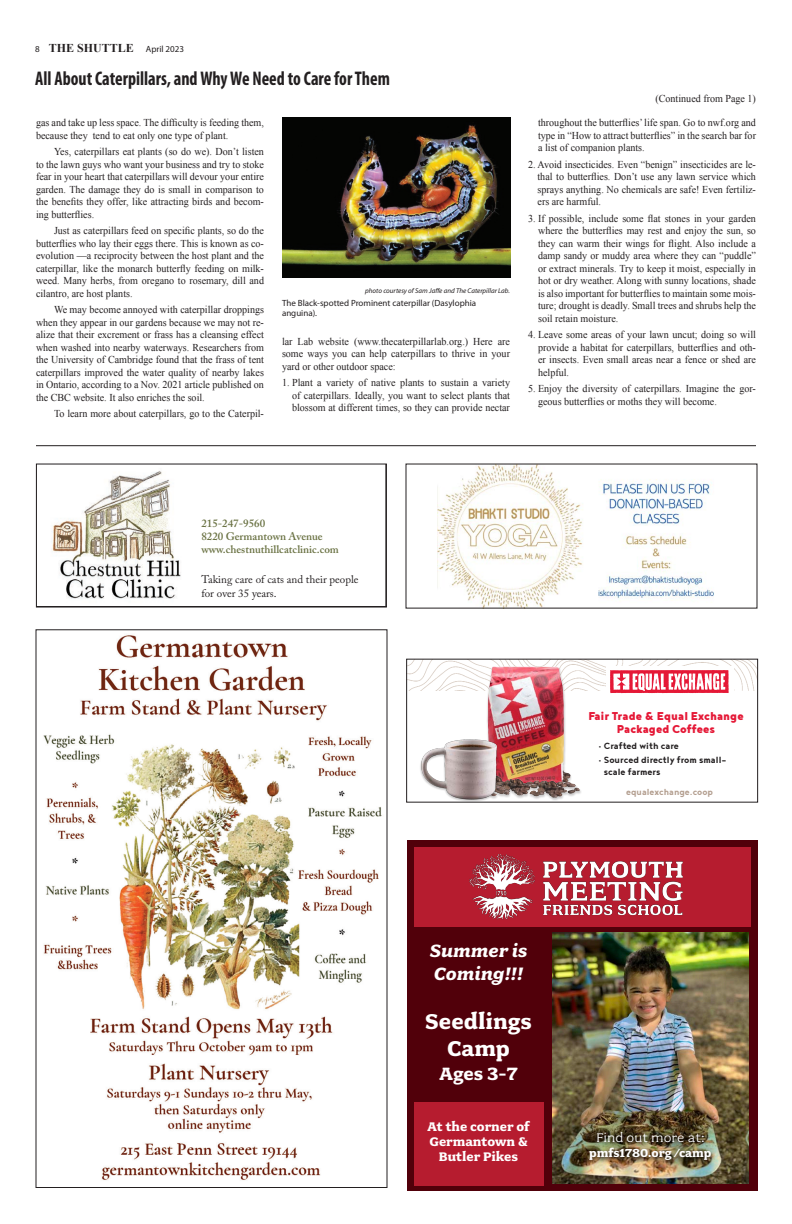
<style>
.page{position:relative;width:792px;height:1224px;background:#fff}
.page>*{position:absolute;margin:0;border:0;box-sizing:border-box;transform-origin:0 0}
.t1{font:700 24px/27px "Fairplex Wide OT";color:#fff;text-align:center}
.t2{font:italic 700 20px/23px "Fairplex Wide OT";color:#fff}
.t3{font:700 20px "Fairplex Wide OT";color:#fff}
.Head_18pt{font:700 condensed 19.8px "Myriad Pro";color:#231f20;scale:.91 1}
.t4{font:900 14px/13.2px "Noyh";color:#e51836;text-align:center}
.t5{font:700 14px/15px "Fairplex Wide OT";color:#fff;text-align:center}
.t6{font:14px "Fairplex Wide OT";color:#fff}
.t7{font:700 13px "Fairplex Wide OT";color:#fff}
.t8{font:600 11px/13.2px "Adobe Caslon Pro";color:#6a7243}
.t9{font:700 11px/12px "Noyh";color:#231f20}
.t10{font:11px/13.2px "Adobe Caslon Pro";color:#231f20}
.t11{font:700 10.7px "Noyh";color:#b39e8f}
.Body{font:10.5px/12.5px "Times New Roman";color:#231f20;text-align:justify;scale:.96 1}
.body_no_indent{font:10.5px/12.5px "Times New Roman";color:#231f20;text-align:justify;scale:.96 1}
.Photo_Caption{font:9px/10.5px "Myriad Pro";color:#231f20}
.Photo_Credit{font:italic 7px "Myriad Pro";color:#231f20}
.s1{font-family:"Times New Roman";font-weight:700;font-size:12px}
</style>
<div class="page">
<hr style="left:36px;top:445px;width:720px;height:1px;background:#231f20">
<img style="left:43px;top:635px;width:339px;height:545px">
<img style="left:437px;top:466px;width:277px;height:141px">
<div style="left:407px;top:840px;width:351px;height:351px;background:#51000a"></div>
<div style="left:414px;top:847px;width:336px;height:80px;background:#b61c2f"></div>
<img style="left:469px;top:854px;width:214px;height:65px">
<div style="left:414px;top:1102px;width:129px;height:84px;background:#b61c2f"></div>
<img style="left:552px;top:933px;width:197px;height:251px">
<img style="left:552px;top:1123px;width:197px;height:59px">
<img style="left:52px;top:471px;width:129px;height:128px">
<div style="left:36px;top:464px;width:351px;height:144px;border:1px solid #231f20"></div>
<img style="left:408px;top:661px;width:348px;height:29px">
<div style="left:467px;top:666px;width:114px;height:135px;background:#231f20;opacity:.25"></div>
<img style="left:564px;top:761px;width:7px;height:10px">
<img style="left:487px;top:666px;width:77px;height:105px">
<img style="left:556px;top:771px;width:20px;height:4px">
<img style="left:523px;top:769px;width:33px;height:6px">
<img style="left:523px;top:773px;width:8px;height:23px">
<img style="left:529px;top:775px;width:49px;height:23px">
<div style="left:606px;top:667px;width:128px;height:29px;background:#fff"></div>
<svg style="left:610px;top:670px;width:119px;height:23px"></svg>
<img style="left:420px;top:734px;width:103px;height:67px">
<img style="left:282px;top:117px;width:228px;height:160px">
<p class="Photo_Caption" style="left:35px;top:43px;width:150px">8 <span class="s1">THE SHUTTLE</span> April 2023</p>
<p class="Head_18pt" style="left:35px;top:66px;width:391px">All About Caterpillars, and Why We Need to Care for Them</p>
<p class="Body" style="left:36px;top:117px;width:239px">gas and take up less space. The difficulty is feeding them, because they tend to eat only one type of plant.</p>
<p class="Body" style="left:36px;top:146px;width:239px;text-indent:18px">Yes, caterpillars eat plants (so do we). Don’t listen to the lawn guys who want your business and try to stoke fear in your heart that caterpillars will devour your entire garden. The damage they do is small in comparison to the benefits they offer, like attracting birds and becom&shy;ing butterflies.</p>
<p class="Body" style="left:36px;top:225px;width:239px;text-indent:18px">Just as caterpillars feed on specific plants, so do the butterflies who lay their eggs there. This is known as co&shy;evolution —a reciprocity between the host plant and the caterpillar, like the monarch butterfly feeding on milk&shy;weed. Many herbs, from oregano to rosemary, dill and cilantro, are host plants.</p>
<p class="Body" style="left:36px;top:303px;width:239px;text-indent:18px">We may become annoyed with caterpillar droppings when they appear in our gardens because we may not re&shy;alize that their excrement or frass has a cleansing effect when washed into nearby waterways. Researchers from the University of Cambridge found that the frass of tent caterpillars improved the water quality of nearby lakes in Ontario, according to a Nov. 2021 article published on the CBC website. It also enriches the soil.</p>
<p class="Body" style="left:54px;top:407px;width:220px">To learn more about caterpillars, go to the Caterpil-</p>
<p class="Photo_Credit" style="left:365px;top:287px;width:146px">photo courtesy of Sam Jaffe and The Caterpillar Lab.</p>
<p class="Photo_Caption" style="left:282px;top:297px;width:196px">The Black-spotted Prominent caterpillar (Dasylophia anguina).</p>
<p class="Body" style="left:282px;top:335px;width:239px">lar Lab website (www.thecaterpillarlab.org.) Here are some ways you can help caterpillars to thrive in your yard or other outdoor space:</p>
<p class="body_no_indent" style="left:292px;top:376px;width:229px;text-indent:-10px">1. Plant a variety of native plants to sustain a variety of caterpillars. Ideally, you want to select plants that blossom at different times, so they can provide nectar</p>
<p class="body_no_indent" style="left:656px;top:92px;width:106px">(Continued from Page 1)</p>
<p class="body_no_indent" style="left:538px;top:117px;width:229px">throughout the butterflies’ life span. Go to nwf.org and type in “How to attract butterflies” in the search bar for a list of companion plants.</p>
<p class="body_no_indent" style="left:538px;top:158px;width:229px;text-indent:-10px">2. Avoid insecticides. Even “benign” insecticides are le&shy;thal to butterflies. Don’t use any lawn service which sprays anything. No chemicals are safe! Even fertiliz&shy;ers are harmful.</p>
<p class="body_no_indent" style="left:538px;top:212px;width:229px;text-indent:-10px">3. If possible, include some flat stones in your garden where the butterflies may rest and enjoy the sun, so they can warm their wings for flight. Also include a damp sandy or muddy area where they can “puddle” or extract minerals. Try to keep it moist, especially in hot or dry weather. Along with sunny locations, shade is also important for butterflies to maintain some mois&shy;ture; drought is deadly. Small trees and shrubs help the soil retain moisture.</p>
<p class="body_no_indent" style="left:538px;top:329px;width:229px;text-indent:-10px">4. Leave some areas of your lawn uncut; doing so will provide a habitat for caterpillars, butterflies and oth&shy;er insects. Even small areas near a fence or shed are helpful.</p>
<p class="body_no_indent" style="left:538px;top:383px;width:228px;text-indent:-10px">5. Enjoy the diversity of caterpillars. Imagine the gor&shy;geous butterflies or moths they will become.</p>
<p class="t8" style="left:201px;top:517px;width:139px">215-247-9560<br>8220 Germantown Avenue www.chestnuthillcatclinic.com</p>
<p class="t10" style="left:201px;top:573px;width:159px">Taking care of cats and their people for over 35 years.</p>
<p class="t4" style="left:588px;top:709px;width:157px">Fair Trade &amp; Equal Exchange<br>Packaged Coffees</p>
<p class="t9" style="left:599px;top:740px;width:82px">• Crafted with care</p>
<p class="t9" style="left:604px;top:754px;width:124px;text-indent:-5px">• Sourced directly from small&shy;scale farmers</p>
<p class="t11" style="left:626px;top:786px;width:88px">equalexchange.coop</p>
<p class="t2" style="left:430px;top:939px;width:99px">Summer is<br>Coming!!!</p>
<p class="t1" style="left:425px;top:1008px;width:108px">Seedlings<br>Camp</p>
<p class="t3" style="left:440px;top:1062px;width:79px">Ages 3-7</p>
<p class="t5" style="left:428px;top:1119px;width:104px">At the corner of<br>Germantown &amp;<br>Butler Pikes</p>
<p class="t6" style="left:596px;top:1130px;width:110px">Find out more at:</p>
<p class="t7" style="left:589px;top:1146px;width:124px">pmfs1780.org /camp</p>
</div>
